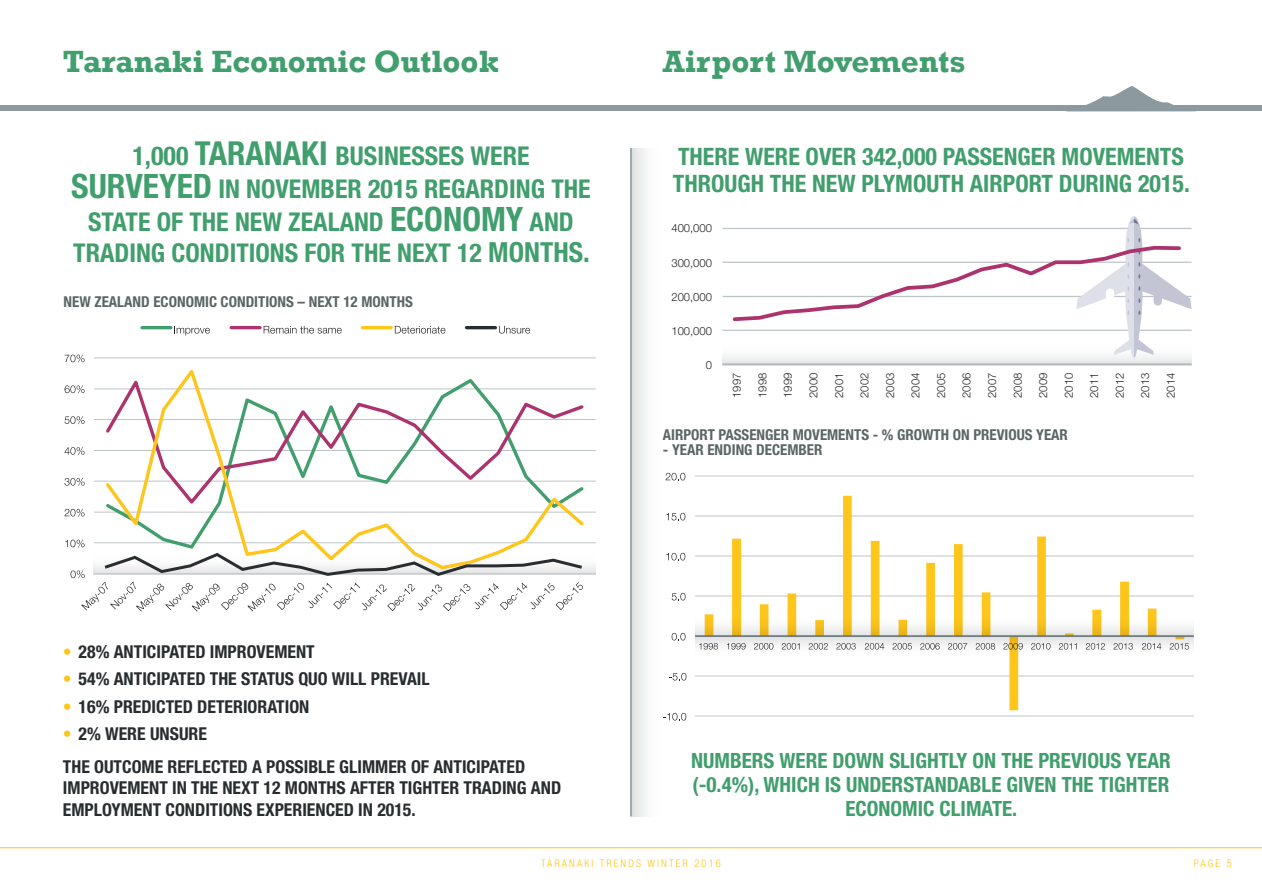
<style>
.page{position:relative;width:1262px;height:892px;background:#fff}
.page>*{position:absolute;margin:0;border:0;box-sizing:border-box;transform-origin:0 0}
.t1{font:700 31.5px "Rockwell";color:#419e6d}
.t2{font:700 condensed 25.95px/33px "Helvetica Neue LT Pro";color:#419e6d}
.t3{font:700 condensed 24px/27px "Helvetica Neue LT Pro";color:#419e6d}
.t4{font:700 condensed 21px/24px "Helvetica Neue LT Pro";color:#419e6d}
.t5{font:700 condensed 17.7px/21.3px "Helvetica Neue LT Pro";color:#282d30}
.t6{font:700 condensed 15px "Helvetica Neue LT Pro";color:#5a6666}
.t7{font:300 11.25px "Helvetica Neue LT Pro";color:#231f20}
.t8{font:300 condensed 10.5px "Helvetica Neue LT Pro";letter-spacing:.2em;color:#fec51b}
.s1{font-size:33px}
.s2{font-size:33.6px}
.s3{font-size:27.75px}
.s4{color:#fec51b}
</style>
<div class="page">
<hr style="left:0;top:847px;width:1261px;height:1px;background:#fec51b">
<div style="left:0;top:105px;width:1261px;height:6px;background:#8c9aa0"></div>
<svg style="left:1086px;top:86px;width:87px;height:19px"></svg>
<hr style="left:94px;top:542px;width:501px;height:1px;background:#bdc4c8">
<hr style="left:94px;top:511px;width:501px;height:1px;background:#bdc4c8">
<hr style="left:94px;top:480px;width:501px;height:1px;background:#bdc4c8">
<hr style="left:94px;top:450px;width:501px;height:1px;background:#bdc4c8">
<hr style="left:94px;top:419px;width:501px;height:1px;background:#bdc4c8">
<hr style="left:94px;top:388px;width:501px;height:1px;background:#bdc4c8">
<hr style="left:94px;top:357px;width:501px;height:1px;background:#bdc4c8">
<hr style="left:94px;top:573px;width:501px;height:1px;background:#bdc4c8">
<svg style="left:103px;top:370px;width:483px;height:201px"></svg>
<svg style="left:65px;top:508px;width:19px;height:8px"></svg>
<svg style="left:64px;top:477px;width:20px;height:8px"></svg>
<svg style="left:64px;top:447px;width:20px;height:8px"></svg>
<svg style="left:65px;top:416px;width:19px;height:8px"></svg>
<svg style="left:65px;top:385px;width:19px;height:8px"></svg>
<svg style="left:65px;top:354px;width:19px;height:8px"></svg>
<hr style="left:142px;top:326px;width:29px;height:3px;background:#419e6d">
<svg style="left:174px;top:326px;width:36px;height:9px"></svg>
<hr style="left:231px;top:326px;width:29px;height:3px;background:#ac336d">
<svg style="left:263px;top:326px;width:78px;height:7px"></svg>
<hr style="left:362px;top:326px;width:29px;height:3px;background:#fec51b">
<svg style="left:395px;top:326px;width:50px;height:7px"></svg>
<hr style="left:466px;top:326px;width:29px;height:3px;background:#282d30">
<svg style="left:499px;top:326px;width:31px;height:7px"></svg>
<svg style="left:65px;top:539px;width:520px;height:72px"></svg>
<svg style="left:631px;top:148px;width:14px;height:667px"></svg>
<hr style="left:630px;top:148px;width:1px;height:667px;background:#8c9aa0">
<hr style="left:694px;top:715px;width:499px;height:1px;background:#bdc4c8">
<hr style="left:694px;top:675px;width:499px;height:1px;background:#bdc4c8">
<hr style="left:694px;top:595px;width:499px;height:1px;background:#bdc4c8">
<hr style="left:694px;top:555px;width:499px;height:1px;background:#bdc4c8">
<hr style="left:694px;top:515px;width:499px;height:1px;background:#bdc4c8">
<hr style="left:694px;top:475px;width:499px;height:1px;background:#bdc4c8">
<svg style="left:704px;top:495px;width:479px;height:215px"></svg>
<svg style="left:663px;top:712px;width:23px;height:8px"></svg>
<svg style="left:669px;top:672px;width:17px;height:8px"></svg>
<svg style="left:671px;top:632px;width:14px;height:8px"></svg>
<svg style="left:671px;top:592px;width:14px;height:8px"></svg>
<svg style="left:666px;top:552px;width:19px;height:8px"></svg>
<svg style="left:666px;top:512px;width:19px;height:8px"></svg>
<svg style="left:665px;top:472px;width:20px;height:8px"></svg>
<svg style="left:695px;top:614px;width:498px;height:21px"></svg>
<svg style="left:695px;top:635px;width:498px;height:22px"></svg>
<hr style="left:722px;top:329px;width:469px;height:2px;background:#bdc4c8">
<hr style="left:722px;top:296px;width:469px;height:1px;background:#bdc4c8">
<hr style="left:722px;top:261px;width:469px;height:2px;background:#bdc4c8">
<hr style="left:722px;top:228px;width:469px;height:1px;background:#bdc4c8">
<div style="left:722px;top:342px;width:469px;height:23px;background:linear-gradient(to right,#ececed,#ebebec)"></div>
<svg style="left:730px;top:216px;width:461px;height:141px"></svg>
<h1 class="t1" style="left:63px;top:42px;width:437px">Taranaki Economic Outlook</h1>
<h2 class="t2" style="left:132px;top:138px;width:280px">1,000 <span class="s1">TARANAKI</span> BUSINESSES</h2>
<h2 class="t2" style="left:470px;top:138px;width:59px">WERE</h2>
<h2 class="t2" style="left:71px;top:171px;width:233px"><span class="s2">SU RVEYED</span> IN NOVEMBE</h2>
<h2 class="t2" style="left:88px;top:171px;width:502px;text-indent:259px">R 2015 REGARDING THE<br>STATE OF THE NEW ZEALAND <span class="s2">ECONOMY</span></h2>
<h2 class="t2" style="left:73px;top:205px;width:518px;line-height:31px;text-indent:456px">AND<br>TRADING CONDITIONS FOR THE NEXT 12 <span class="s3">MONTHS.</span></h2>
<p class="t6" style="left:64px;top:292px;width:349px">NEW ZEALAND ECONOM IC CONDITIONS – NEXT 12 MONTHS</p>
<h1 class="t1" style="left:662px;top:42px;width:304px">Airport Movements</h1>
<h3 class="t3" style="left:672px;top:143px;width:510px">THERE WERE OVER 342,000 PASSENGER MOVEMENTS<br>THROUGH THE NEW PLYMOU</h3>
<h3 class="t3" style="left:939px;top:170px;width:252px">TH AIRPORT DURING 2015.</h3>
<p class="t7" style="left:671px;top:221px;width:42px">400,000</p>
<p class="t7" style="left:671px;top:255px;width:42px">300,000</p>
<p class="t7" style="left:671px;top:290px;width:42px">200,000</p>
<p class="t7" style="left:671px;top:324px;width:42px">100,000</p>
<p class="t7" style="left:705px;top:358px;width:8px">0</p>
<p class="t7" style="left:730px;top:397px;width:27px;rotate:-90deg">1997</p>
<p class="t7" style="left:755px;top:397px;width:27px;rotate:-90deg">1998</p>
<p class="t7" style="left:781px;top:397px;width:27px;rotate:-90deg">1999</p>
<p class="t7" style="left:806px;top:397px;width:27px;rotate:-90deg">2000</p>
<p class="t7" style="left:832px;top:397px;width:27px;rotate:-90deg">2001</p>
<p class="t7" style="left:857px;top:397px;width:27px;rotate:-90deg">2002</p>
<p class="t7" style="left:883px;top:397px;width:27px;rotate:-90deg">2003</p>
<p class="t7" style="left:908px;top:397px;width:27px;rotate:-90deg">2004</p>
<p class="t7" style="left:934px;top:397px;width:27px;rotate:-90deg">2005</p>
<p class="t7" style="left:959px;top:397px;width:27px;rotate:-90deg">2006</p>
<p class="t7" style="left:985px;top:397px;width:27px;rotate:-90deg">2007</p>
<p class="t7" style="left:1010px;top:397px;width:27px;rotate:-90deg">2008</p>
<p class="t7" style="left:1036px;top:397px;width:27px;rotate:-90deg">2009</p>
<p class="t7" style="left:1061px;top:397px;width:27px;rotate:-90deg">2010</p>
<p class="t7" style="left:1087px;top:397px;width:27px;rotate:-90deg">2011</p>
<p class="t7" style="left:1112px;top:397px;width:27px;rotate:-90deg">2012</p>
<p class="t7" style="left:1138px;top:397px;width:27px;rotate:-90deg">2013</p>
<p class="t7" style="left:1163px;top:397px;width:27px;rotate:-90deg">2014</p>
<p class="t6" style="left:662px;top:425px;width:355px">AIRPORT PASSENGER MOVEMENTS - % GROWTH ON PREVIOUS</p>
<p class="t6" style="left:1035px;top:425px;width:33px">YEAR</p>
<p class="t6" style="left:662px;top:440px;width:60px">- YEAR ENDING</p>
<p class="t6" style="left:756px;top:440px;width:10px">DECEMBE</p>
<p class="t6" style="left:813px;top:440px;width:10px">R</p>
<p class="t5" style="left:63px;top:640px;width:253px"><span class="s4">•</span> 28% ANTICIPATED IMPROVEMENT</p>
<p class="t5" style="left:63px;top:667px;width:364px"><span class="s4">•</span> 54% ANTICIPATED THE STATUS QUO WILL PREVAIL</p>
<p class="t5" style="left:63px;top:695px;width:248px"><span class="s4">•</span> 16% PREDICTED DETERIORATION</p>
<p class="t5" style="left:63px;top:716px;width:144px;line-height:33.2px"><span class="s4">•</span> 2% WERE UNSURE<br>THE OUTCOME</p>
<p class="t5" style="left:63px;top:755px;width:499px;text-indent:334px">R OF ANTICIPATED<br>IMPROVEMENT IN THE NEXT 12 MONTHS AFTER TIGHTER TRADING AND<br>EMPLOYME</p>
<p class="t5" style="left:167px;top:755px;width:151px">REFLECTED A POSSIBLE</p>
<p class="t5" style="left:339px;top:755px;width:35px">GLIMME</p>
<p class="t5" style="left:142px;top:798px;width:275px">NT CONDITIONS EXPERIENCED IN 2015.</p>
<p class="t4" style="left:691px;top:748px;width:13px">NUMBE</p>
<p class="t4" style="left:751px;top:748px;width:348px">RS WERE DOWN SLIGHTLY ON THE PREVIOUS</p>
<p class="t4" style="left:1125px;top:748px;width:46px">YEAR</p>
<p class="t4" style="left:692px;top:772px;width:289px">(-0.4%), WHICH IS UNDERSTANDABLE</p>
<p class="t4" style="left:845px;top:772px;width:325px;text-indent:161px">GIVEN THE TIGHTER<br>ECONOMIC CLIMATE.</p>
<p class="t8" style="left:541px;top:856px;width:181px">TARANAKI TRENDS WINTER 2016</p>
<p class="t8" style="left:1193px;top:856px;width:40px">PAGE 5</p>
</div>
